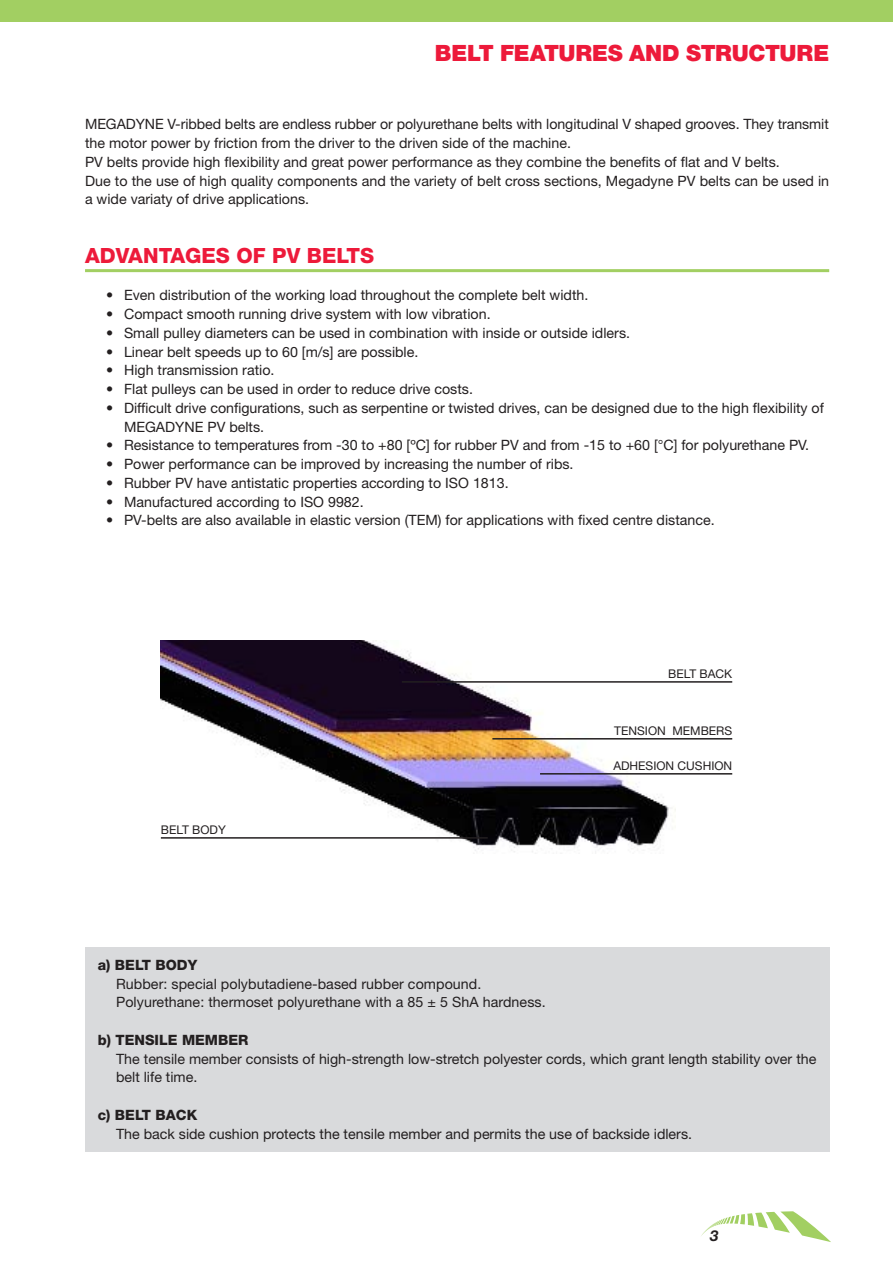
<style>
.page{position:relative;width:893px;height:1263px;background:#fff}
.page>*{position:absolute;margin:0;border:0;box-sizing:border-box;transform-origin:0 0}
.t1{font:900 22.5px "Helvetica Neue LT Std";letter-spacing:-.015em;color:#ed1a3a}
.t2{font:800 21px "Helvetica Neue LT Std";color:#ed1a3a}
.t3{font:italic 700 15px "Helvetica Neue LT Std";color:#231f20}
.t4{font:14.25px/18.8px "Helvetica Neue LT Std";color:#231f20}
.t5{font:800 14.25px "Helvetica Neue LT Std";color:#231f20}
.t6{font:12px "Helvetica Neue LT Std";color:#231f20}
</style>
<div class="page">
<hr style="left:85px;top:269px;width:744px;height:3px;background:#a2cf62">
<img style="left:161px;top:640px;width:514px;height:213px">
<div style="left:85px;top:947px;width:744px;height:204px;background:#d9dadc"></div>
<hr style="left:402px;top:681px;width:330px;height:2px;background:#231f20">
<hr style="left:492px;top:738px;width:240px;height:1px;background:#231f20">
<hr style="left:161px;top:837px;width:327px;height:2px;background:#231f20">
<hr style="left:540px;top:773px;width:192px;height:1px;background:#231f20">
<div style="left:0;top:0;width:893px;height:21px;background:#a2cf62"></div>
<svg style="left:701px;top:1211px;width:130px;height:31px"></svg>
<h1 class="t1" style="left:435px;top:39px;width:393px">BELT FEATURES AND STRUCTURE</h1>
<p class="t4" style="left:85px;top:115px;width:746px">MEGADYNE V-ribbed belts are endless rubber or polyurethane belts with longitudinal V shaped grooves. They transmit the motor power by friction from the driver to the driven side of the machine.<br>PV belts provide high flexibility and great power performance as they combine the benefits of flat and V belts.<br>Due to the use of high quality components and the variety of belt cross sections, Megadyne PV belts can be used in a wide variaty of drive applications.</p>
<h2 class="t2" style="left:85px;top:243px;width:291px">ADVANTAGES OF PV BELTS</h2>
<p class="t4" style="left:106px;top:286px;width:484px">• Even distribution of the working load throughout the complete belt width.</p>
<p class="t4" style="left:106px;top:304px;width:386px">• Compact smooth running drive system with low vibration.</p>
<p class="t4" style="left:106px;top:323px;width:525px">• Small pulley diameters can be used in combination with inside or outside idlers.</p>
<p class="t4" style="left:106px;top:342px;width:314px">• Linear belt speeds up to 60 [m/s] are possible.</p>
<p class="t4" style="left:106px;top:361px;width:170px">• High transmission ratio.</p>
<p class="t4" style="left:106px;top:379px;width:368px">• Flat pulleys can be used in order to reduce drive costs.</p>
<p class="t4" style="left:124px;top:398px;width:701px;text-indent:-18px">• Difficult drive configurations, such as serpentine or twisted drives, can be designed due to the high flexibility of<br>MEGADYNE PV belts.</p>
<p class="t4" style="left:106px;top:436px;width:704px">• Resistance to temperatures from -30 to +80 [ºC] for rubber pv and from -15 to +60 [°C] for polyurethane pv.</p>
<p class="t4" style="left:106px;top:454px;width:469px">• Power performance can be improved by increasing the number of ribs.</p>
<p class="t4" style="left:106px;top:473px;width:404px">• Rubber pv have antistatic properties according to ISO 1813.</p>
<p class="t4" style="left:106px;top:492px;width:259px">• Manufactured according to ISO 9982.</p>
<p class="t4" style="left:106px;top:511px;width:610px">• PV-belts are also available in elastic version (TEM) for applications with fixed centre distance.</p>
<p class="t6" style="left:668px;top:666px;width:66px">BELT BACK</p>
<p class="t6" style="left:161px;top:823px;width:66px">BELT BODY</p>
<p class="t6" style="left:614px;top:724px;width:120px">TENSION MEMBERS</p>
<p class="t6" style="left:613px;top:759px;width:120px">ADHESION CUSHION</p>
<p class="t5" style="left:98px;top:956px;width:27px">A) BELT</p>
<p class="t5" style="left:156px;top:956px;width:12px">BOD</p>
<p class="t5" style="left:188px;top:956px;width:11px">Y</p>
<p class="t4" style="left:116px;top:974px;width:431px">Rubber: special polybutadiene-based rubber compound.<br>Polyurethane: thermoset polyurethane with a 85 ± 5 ShA hardness.</p>
<p class="t5" style="left:98px;top:1031px;width:29px">B) TENS</p>
<p class="t5" style="left:155px;top:1031px;width:95px">ILE MEMBER</p>
<p class="t4" style="left:116px;top:1049px;width:702px">The tensile member consists of high-strength low-stretch polyester cords, which grant length stability over the belt life time.</p>
<p class="t5" style="left:98px;top:1106px;width:27px">C) BELT</p>
<p class="t5" style="left:156px;top:1106px;width:43px">BACK</p>
<p class="t4" style="left:116px;top:1124px;width:577px">The back side cushion protects the tensile member and permits the use of backside idlers.</p>
<p class="t3" style="left:710px;top:1226px;width:10px">3</p>
</div>
